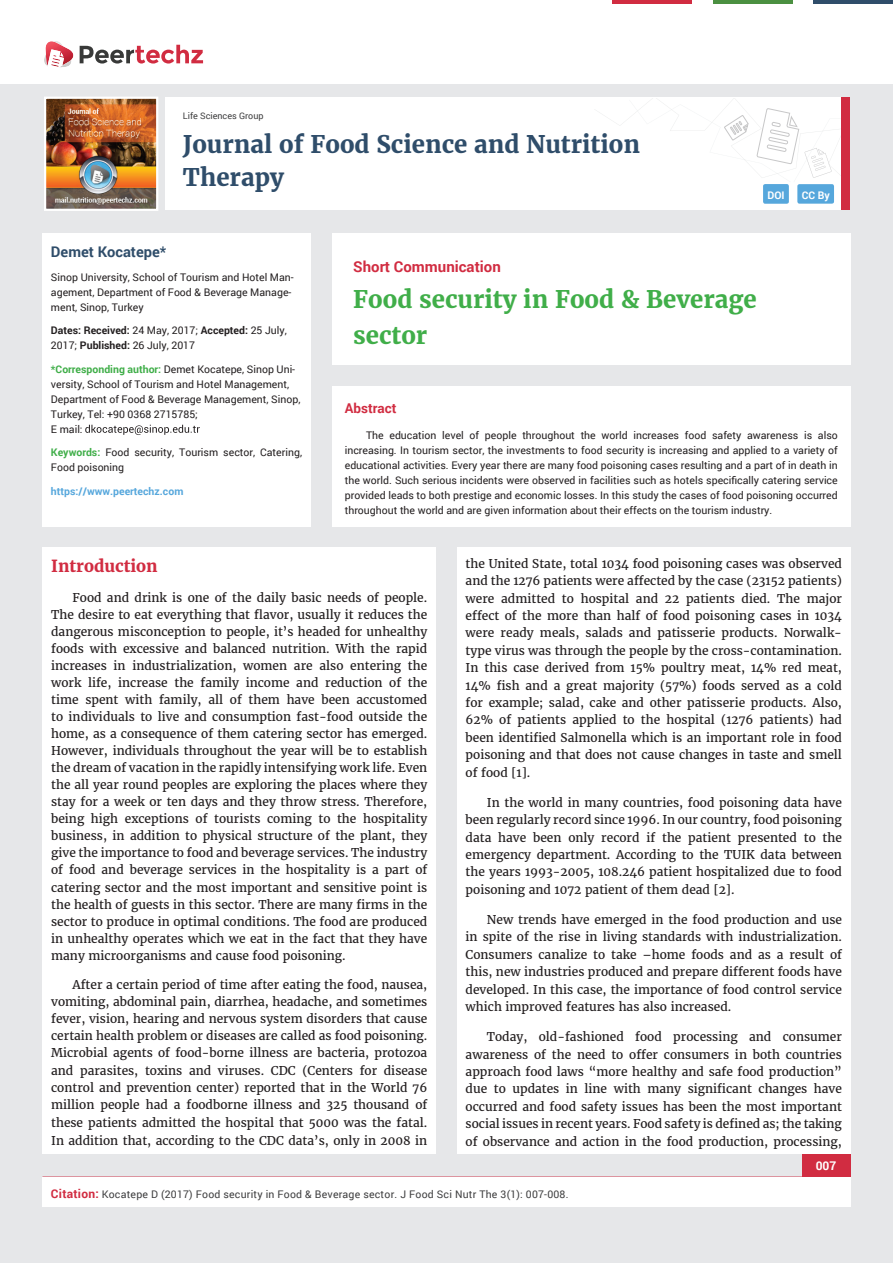
<style>
.page{position:relative;width:893px;height:1263px;background:#e6e7e9}
.page>*{position:absolute;margin:0;border:0;box-sizing:border-box;transform-origin:0 0}
.t1{font:700 24px/33px "Merriweather";color:#2f4d6a}
.t2{font:700 24px/36px "Merriweather";color:#40ae49}
.t3{font:700 16.5px "Merriweather";color:#d12c41}
.t4{font:700 15px "Roboto";color:#d12c41}
.t5{font:700 14.7px "Roboto";color:#2f4d6a}
.t6{font:700 13.5px "Roboto";color:#d12c41}
.t7{font:12px/17.4px "Merriweather";color:#231f20;text-align:justify}
.t8{font:700 12px "Roboto";color:#fff}
.t9{font:10.5px/15px "Roboto";color:#231f20}
.t10{font:10.5px "Roboto";letter-spacing:.02em;color:#3e3e3f}
.t11{font:700 10.5px/15px "Roboto";color:#231f20}
.t12{font:700 10.5px "Roboto";color:#56a7dc}
.t13{font:700 10.5px "Roboto";color:#fff}
.t14{font:9px "Roboto";color:#3e3e3f}
.s1{font-weight:400}
.s2{font-weight:700;color:#40ae49}
.s3{font-weight:700;font-size:12px;color:#d12c41}
</style>
<div class="page">
<div style="left:165px;top:98px;width:684px;height:112px;background:#fff"></div>
<svg style="left:596px;top:100px;width:245px;height:78px"></svg>
<div style="left:841px;top:98px;width:8px;height:112px;background:#d12c41"></div>
<img style="left:47px;top:100px;width:108px;height:108px">
<div style="left:44px;top:97px;width:114px;height:114px;border:2px solid #fff"></div>
<div style="left:0;top:0;width:893px;height:83px;background:#fff"></div>
<svg style="left:44px;top:41px;width:159px;height:27px"></svg>
<div style="left:763px;top:184px;width:26px;height:20px;background:#56a7dc;border-radius:2px"></div>
<div style="left:797px;top:184px;width:37px;height:20px;background:#56a7dc;border-radius:2px"></div>
<hr style="left:713px;top:0;width:79px;height:3px;background:#4b9041">
<hr style="left:612px;top:0;width:80px;height:3px;background:#d12c41">
<hr style="left:813px;top:0;width:80px;height:3px;background:#2f4d6a">
<div style="left:802px;top:1154px;width:48px;height:46px;background:#d12c41"></div>
<div style="left:42px;top:1177px;width:809px;height:30px;background:#fff"></div>
<div style="left:332px;top:386px;width:518px;height:140px;background:#fff"></div>
<div style="left:332px;top:233px;width:518px;height:132px;background:#fff"></div>
<div style="left:42px;top:233px;width:269px;height:293px;background:#fff"></div>
<svg style="left:85px;top:425px;width:115px;height:10px"></svg>
<div style="left:43px;top:548px;width:393px;height:606px;background:#fff"></div>
<div style="left:457px;top:548px;width:393px;height:606px;background:#fff"></div>
<p class="t14" style="left:183px;top:110px;width:82px">Life Sciences Group</p>
<h1 class="t1" style="left:183px;top:128px;width:459px">Journal of Food Science and Nutrition<br>Therapy</h1>
<p class="t13" style="left:767px;top:188px;width:19px">DOI</p>
<p class="t13" style="left:802px;top:188px;width:29px">CC By</p>
<p class="t5" style="left:51px;top:242px;width:117px">Demet Kocatepe*</p>
<p class="t9" style="left:51px;top:269px;width:244px">Sinop University, School of Tourism and Hotel Man&shy;agement, Department of Food &amp; Beverage Manage&shy;ment, Sinop, Turkey</p>
<p class="t11" style="left:51px;top:323px;width:237px">Dates: Received: <span class="s1">24 May, 2017;</span> Accepted: <span class="s1">25 July,<br>2017;</span> Published: <span class="s1">26 July, 2017</span></p>
<p class="t9" style="left:51px;top:361px;width:251px"><span class="s2">*Corresponding author:</span> Demet Kocatepe, Sinop Uni&shy;versity, School of Tourism and Hotel Management, Department of Food &amp; Beverage Management, Sinop, Turkey, Tel: +90 0368 2715785;<br>E mail:</p>
<p class="t9" style="left:51px;top:445px;width:253px"><span class="s2">Keywords:</span> Food security, Tourism sector, Catering,<br>Food poisoning</p>
<p class="t12" style="left:51px;top:484px;width:134px">https://www.peertechz.com</p>
<p class="t4" style="left:353px;top:256px;width:149px">Short Communication</p>
<h1 class="t2" style="left:353px;top:281px;width:405px">Food security in Food &amp; Beverage sector</h1>
<p class="t6" style="left:345px;top:399px;width:53px">Abstract</p>
<p class="t9" style="left:345px;top:427px;width:494px;text-align:justify;text-indent:21px">The education level of people throughout the world increases food safety awareness is also increasing. In tourism sector, the investments to food security is increasing and applied to a variety of educational activities. Every year there are many food poisoning cases resulting and a part of in death in the world. Such serious incidents were observed in facilities such as hotels specifically catering service provided leads to both prestige and economic losses. In this study the cases of food poisoning occurred throughout the world and are given information about their effects on the tourism industry.</p>
<h2 class="t3" style="left:51px;top:556px;width:108px">Introduction</h2>
<p class="t7" style="left:51px;top:589px;width:378px;text-indent:21px">Food and drink is one of the daily basic needs of people.<br>The desire to eat everything that flavor, usually it reduces the dangerous misconception to people, it’s headed for unhealthy foods with excessive and balanced nutrition. With the rapid increases in industrialization, women are also entering the work life, increase the family income and reduction of the time spent with family, all of them have been accustomed to individuals to live and consumption fast-food outside the home, as a consequence of them catering sector has emerged.<br>However, individuals throughout the year will be to establish the dream of vacation in the rapidly intensifying work life. Even the all year round peoples are exploring the places where they stay for a week or ten days and they throw stress. Therefore, being high exceptions of tourists coming to the hospitality business, in addition to physical structure of the plant, they give the importance to food and beverage services. The industry of food and beverage services in the hospitality is a part of catering sector and the most important and sensitive point is the health of guests in this sector. There are many firms in the sector to produce in optimal conditions. The food are produced in unhealthy operates which we eat in the fact that they have many microorganisms and cause food poisoning.</p>
<p class="t7" style="left:51px;top:977px;width:378px;text-indent:21px">After a certain period of time after eating the food, nausea, vomiting, abdominal pain, diarrhea, headache, and sometimes fever, vision, hearing and nervous system disorders that cause certain health problem or diseases are called as food poisoning.<br>Microbial agents of food-borne illness are bacteria, protozoa and parasites, toxins and viruses. CDC (Centers for disease control and prevention center) reported that in the World 76 million people had a foodborne illness and 325 thousand of these patients admitted the hospital that 5000 was the fatal.<br>In addition that, according to the CDC data’s, only in 2008 in</p>
<p class="t7" style="left:466px;top:555px;width:378px">the United State, total 1034 food poisoning cases was observed and the 1276 patients were affected by the case (23152 patients) were admitted to hospital and 22 patients died. The major effect of the more than half of food poisoning cases in 1034 were ready meals, salads and patisserie products. Norwalk&shy;type virus was through the people by the cross-contamination.<br>In this case derived from 15% poultry meat, 14% red meat, 14% fish and a great majority (57%) foods served as a cold for example; salad, cake and other patisserie products. Also, 62% of patients applied to the hospital (1276 patients) had been identified Salmonella which is an important role in food poisoning and that does not cause changes in taste and smell of food [1].</p>
<p class="t7" style="left:466px;top:794px;width:378px;text-indent:21px">In the world in many countries, food poisoning data have been regularly record since 1996. In our country, food poisoning data have been only record if the patient presented to the emergency department. According to the TUIK data between the years 1993-2005, 108.246 patient hospitalized due to food poisoning and 1072 patient of them dead [2].</p>
<p class="t7" style="left:466px;top:911px;width:378px;text-indent:21px">New trends have emerged in the food production and use in spite of the rise in living standards with industrialization.<br>Consumers canalize to take –home foods and as a result of this, new industries produced and prepare different foods have developed. In this case, the importance of food control service which improved features has also increased.</p>
<p class="t7" style="left:466px;top:1028px;width:378px;text-indent:21px">Today, old-fashioned food processing and consumer awareness of the need to offer consumers in both countries approach food laws “more healthy and safe food production” due to updates in line with many significant changes have occurred and food safety issues has been the most important social issues in recent years. Food safety is defined as; the taking of observance and action in the food production, processing,</p>
<p class="t8" style="left:816px;top:1158px;width:22px">007</p>
<p class="t10" style="left:51px;top:1187px;width:519px"><span class="s3">Citation:</span> Kocatepe D (2017) Food security in Food &amp; Beverage sector. J Food Sci Nutr The 3(1): 007-008.</p>
</div>
